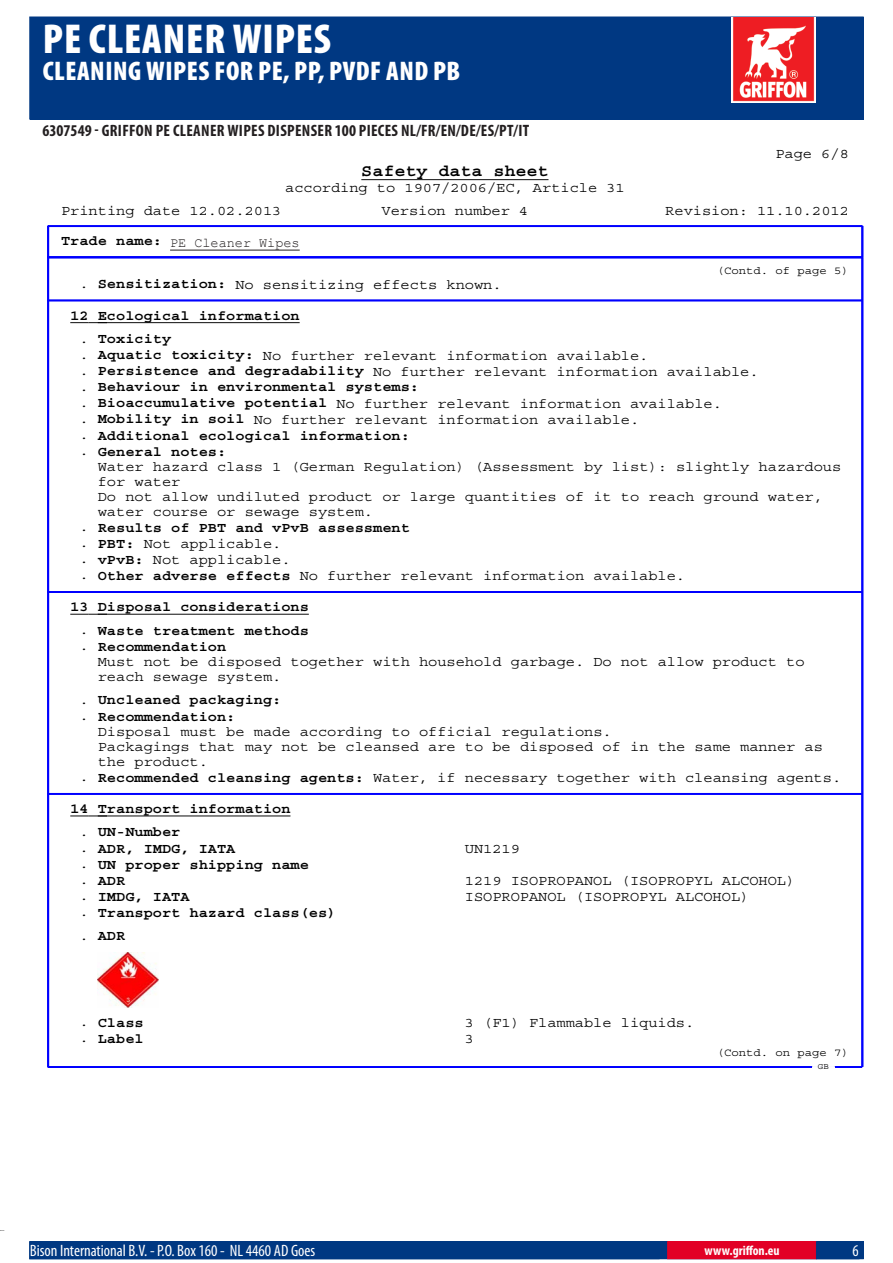
<style>
.page{position:relative;width:893px;height:1263px;background:#fff}
.page>*{position:absolute;margin:0;border:0;box-sizing:border-box;transform-origin:0 0}
.PageHeader{font:900 condensed 42px "Myriad Pro";letter-spacing:.02em;color:#fff}
.PageSubheader{font:900 condensed 27px "Myriad Pro";letter-spacing:.02em;color:#fff}
.t1{font:700 16.8px "Courier";color:#000;scale:1.09 1}
.TOCItem{font:700 condensed 16.5px "Myriad Pro";letter-spacing:.02em;color:#231f20}
.ContactData{font:condensed 16.5px "Myriad Pro";color:#fff}
.t2{font:14.1px/15.1px "Courier";color:#000;scale:1.09 1}
.t3{font:700 14.1px/23.5px "Courier";color:#000;scale:1.09 1}
.MSDS_Text{font:13.5px "Courier New";color:#231f20}
.URL{font:700 condensed 13.5px "Myriad Pro";letter-spacing:.015em;color:#fff}
.t4{font:11.25px "Courier";color:#000;scale:1.09 1}
.t5{font:8.4px "Courier";color:#000;scale:1.09 1}
.s1{font-weight:400}
.s2{font-weight:700}
</style>
<div class="page">
<hr style="left:361px;top:179px;width:187px;height:1px;background:#000">
<hr style="left:48px;top:226px;width:814px;height:1px;background:#00f">
<hr style="left:48px;top:226px;width:1px;height:31px;background:#00f">
<hr style="left:862px;top:226px;width:1px;height:31px;background:#00f">
<hr style="left:48px;top:300px;width:814px;height:1px;background:#00f">
<hr style="left:48px;top:301px;width:814px;height:1px;background:#00f">
<svg style="left:70px;top:322px;width:28px;height:1px"></svg>
<hr style="left:98px;top:322px;width:202px;height:1px;background:#000">
<hr style="left:48px;top:591px;width:814px;height:1px;background:#00f">
<hr style="left:48px;top:592px;width:814px;height:1px;background:#00f">
<svg style="left:70px;top:614px;width:28px;height:1px"></svg>
<hr style="left:98px;top:614px;width:211px;height:1px;background:#000">
<hr style="left:48px;top:793px;width:814px;height:1px;background:#00f">
<hr style="left:48px;top:794px;width:814px;height:1px;background:#00f">
<svg style="left:70px;top:816px;width:28px;height:1px"></svg>
<hr style="left:98px;top:816px;width:192px;height:1px;background:#000">
<img style="left:98px;top:952px;width:61px;height:55px">
<hr style="left:48px;top:257px;width:814px;height:1px;background:#00f">
<hr style="left:48px;top:1066px;width:814px;height:1px;background:#00f">
<hr style="left:48px;top:1067px;width:814px;height:1px;background:#00f">
<svg style="left:812px;top:1066px;width:22px;height:2px"></svg>
<hr style="left:48px;top:257px;width:1px;height:810px;background:#00f">
<hr style="left:862px;top:257px;width:1px;height:810px;background:#00f">
<div style="left:30px;top:17px;width:833px;height:102px;background:#003882"></div>
<img style="left:731px;top:17px;width:85px;height:85px">
<hr style="left:170px;top:250px;width:130px;height:1px;background:#231f20">
<div style="left:30px;top:1242px;width:833px;height:17px;background:#003882"></div>
<div style="left:29px;top:1241px;width:835px;height:18px;border:1px solid #003882"></div>
<div style="left:668px;top:1242px;width:148px;height:17px;background:#e20025"></div>
<div style="left:667px;top:1241px;width:150px;height:18px;border:1px solid #e20025"></div>
<p class="PageHeader" style="left:43px;top:12px;width:290px">PE CLEANER WIPES</p>
<p class="PageSubheader" style="left:43px;top:53px;width:419px">CLEANING WIPES FOR PE, PP, PVDF AND PB</p>
<p class="TOCItem" style="left:43px;top:120px;width:488px">6307549 - GRIFFON PE CLEANER WIPES DISPENSER 100 PIECES NL/FR/EN/DE/ES/PT/IT</p>
<p class="t1" style="left:361px;top:162px;width:173px">Safety data sheet</p>
<p class="t2" style="left:285px;top:180px;width:313px">according to 1907/2006/EC, Article 31</p>
<p class="t2" style="left:775px;top:146px;width:69px">Page 6/8</p>
<p class="t2" style="left:61px;top:203px;width:204px">Printing date 12.02.2013</p>
<p class="t2" style="left:381px;top:203px;width:136px">Version number 4</p>
<p class="t2" style="left:665px;top:203px;width:170px">Revision: 11.10.2012</p>
<p class="t3" style="left:61px;top:230px;width:305px">Trade name: Griffon PE Cleaner Wipes</p>
<p class="t4" style="left:717px;top:265px;width:123px">(Contd. of page 5)</p>
<p class="t3" style="left:70px;top:269px;width:397px;line-height:30.8px;text-indent:9px"><span class="s1">.</span> Sensitization: <span class="s1">No sensitizing effects known.<br></span>12 Ecological information</p>
<p class="t3" style="left:79px;top:327px;width:86px"><span class="s1">.</span> Toxicity</p>
<p class="t2" style="left:79px;top:348px;width:523px">. <span class="s2">Aquatic toxicity:</span> No further relevant information available.</p>
<p class="t2" style="left:79px;top:364px;width:624px">. <span class="s2">Persistence and degradability</span> No further relevant information available.</p>
<p class="t3" style="left:79px;top:376px;width:313px"><span class="s1">.</span> Behaviour in environmental systems:</p>
<p class="t2" style="left:79px;top:396px;width:591px">. <span class="s2">Bioaccumulative potential</span> No further relevant information available.</p>
<p class="t2" style="left:79px;top:412px;width:515px">. <span class="s2">Mobility in soil</span> No further relevant information available.</p>
<p class="t3" style="left:79px;top:424px;width:305px"><span class="s1">.</span> Additional ecological information:</p>
<p class="t3" style="left:79px;top:440px;width:136px"><span class="s1">.</span> General notes:</p>
<p class="t2" style="left:98px;top:459px;width:684px">Water hazard class 1 (German Regulation) (Assessment by list): slightly hazardous</p>
<p class="t2" style="left:98px;top:474px;width:77px">for water</p>
<p class="t2" style="left:98px;top:490px;width:667px">Do not allow undiluted product or large quantities of it to reach ground water,</p>
<p class="t2" style="left:98px;top:505px;width:254px">water course or sewage system.</p>
<p class="t3" style="left:79px;top:516px;width:305px"><span class="s1">.</span> Results of PBT and vPvB assessment</p>
<p class="t2" style="left:79px;top:537px;width:187px">. <span class="s2">PBT:</span> Not applicable.</p>
<p class="t2" style="left:79px;top:553px;width:195px">. <span class="s2">vPvB:</span> Not applicable.</p>
<p class="t2" style="left:79px;top:569px;width:557px">. <span class="s2">Other adverse effects</span> No further relevant information available.</p>
<p class="t3" style="left:70px;top:595px;width:220px;text-align:right">13 Disposal considerations <span class="s1">.</span> Waste treatment methods</p>
<p class="t2" style="left:98px;top:639px;width:650px;text-indent:-18px">. <span class="s2">Recommendation<br></span>Must not be disposed together with household garbage. Do not allow product to reach sewage system.</p>
<p class="t3" style="left:79px;top:689px;width:187px"><span class="s1">.</span> Uncleaned packaging:</p>
<p class="t3" style="left:79px;top:705px;width:145px"><span class="s1">.</span> Recommendation:</p>
<p class="t2" style="left:98px;top:724px;width:473px">Disposal must be made according to official regulations.</p>
<p class="t2" style="left:98px;top:739px;width:667px">Packagings that may not be cleansed are to be disposed of in the same manner as</p>
<p class="t2" style="left:98px;top:754px;width:103px">the product.</p>
<p class="t2" style="left:79px;top:771px;width:700px">. <span class="s2">Recommended cleansing agents:</span> Water, if necessary together with cleansing agents.</p>
<p class="t3" style="left:79px;top:797px;width:195px;text-indent:-9px">14 Transport information <span class="s1">.</span> UN-Number</p>
<p class="t3" style="left:79px;top:837px;width:145px"><span class="s1">.</span> ADR, IMDG, IATA</p>
<p class="t2" style="left:465px;top:841px;width:52px">UN1219</p>
<p class="t3" style="left:79px;top:856px;width:212px;line-height:16px"><span class="s1">.</span> UN proper shipping name <span class="s1">.</span> ADR</p>
<p class="MSDS_Text" style="left:170px;top:234px;width:131px">PE Cleaner Wipes</p>
<p class="t2" style="left:465px;top:873px;width:305px">1219 ISOPROPANOL (ISOPROPYL ALCOHOL)</p>
<p class="t3" style="left:79px;top:885px;width:103px"><span class="s1">.</span> IMDG, IATA</p>
<p class="t2" style="left:465px;top:889px;width:263px">ISOPROPANOL (ISOPROPYL ALCOHOL)</p>
<p class="t3" style="left:79px;top:901px;width:237px"><span class="s1">.</span> Transport hazard class(es) <span class="s1">.</span> ADR</p>
<p class="t3" style="left:79px;top:1011px;width:60px"><span class="s1">.</span> Class</p>
<p class="t2" style="left:465px;top:1016px;width:212px">3 (F1) Flammable liquids.</p>
<p class="t3" style="left:79px;top:1027px;width:60px"><span class="s1">.</span> Label</p>
<p class="t2" style="left:465px;top:1032px;width:10px">3</p>
<p class="t4" style="left:717px;top:1047px;width:123px">(Contd. on page 7)</p>
<p class="t5" style="left:818px;top:1063px;width:12px">GB</p>
<p class="ContactData" style="left:30px;top:1241px;width:287px">Bison International B.V. - P.O. Box 1 60 - NL 4460 AD Goes</p>
<p class="URL" style="left:704px;top:1242px;width:77px">WWW.GRIFFON.EU</p>
</div>
